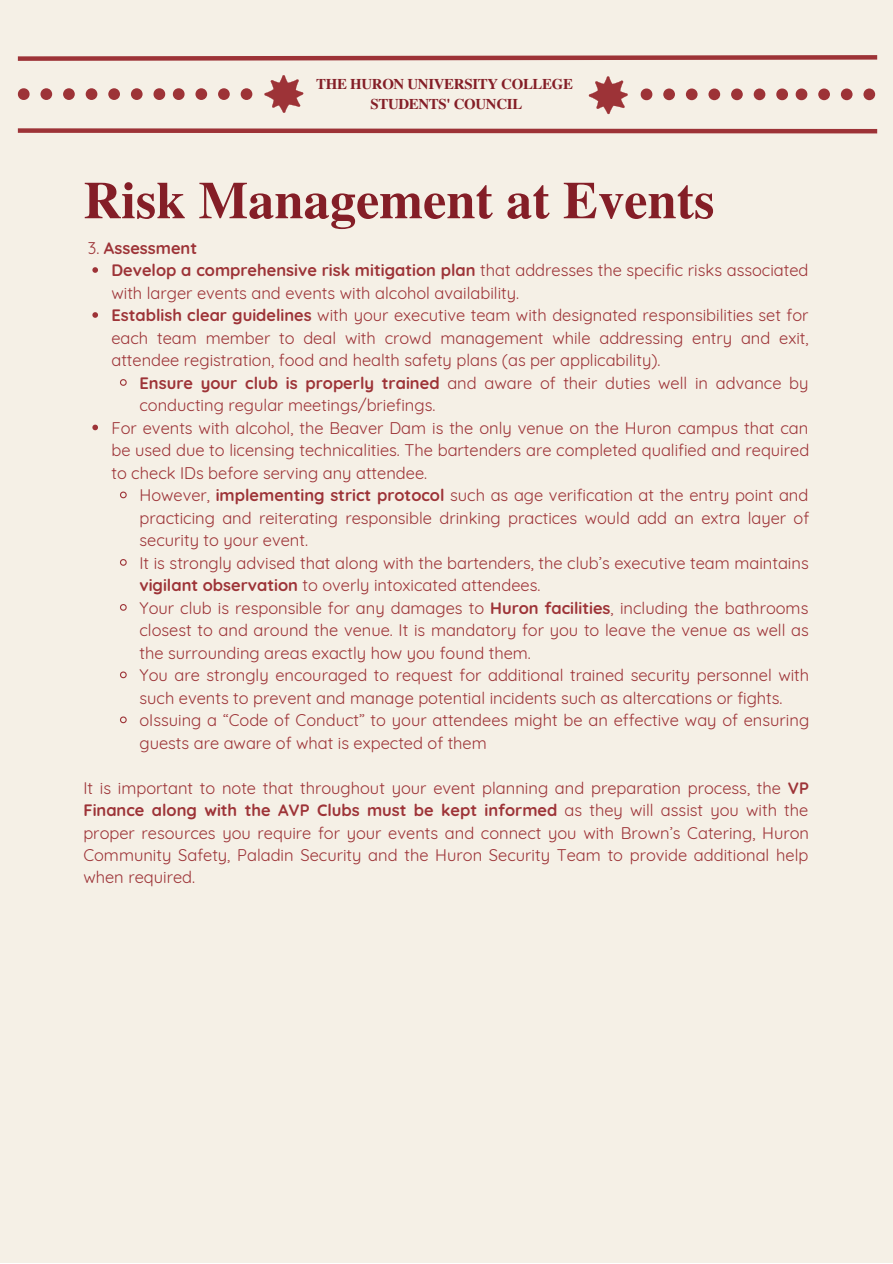
<style>
.page{position:relative;width:893px;height:1264px;background:#fff}
.page>*{position:absolute;margin:0;border:0;box-sizing:border-box;transform-origin:0 0}
.t1{font:700 52.5px "Te X Gyre Termes";color:#841e27}
.t2{font:16.5px/22.5px "Quicksand";color:#9d3337}
.t3{font:700 16.5px "Quicksand";color:#9d3337}
.t4{font:700 14.85px "Te X Gyre Termes";letter-spacing:-.02em;color:#841e27}
.s1{font-weight:700}
.s2{font-weight:400}
</style>
<div class="page">
<div style="left:0;top:0;width:892px;height:1262px;background:#f5f0e6"></div>
<svg style="left:92px;top:267px;width:6px;height:6px"></svg>
<svg style="left:92px;top:312px;width:6px;height:6px"></svg>
<svg style="left:120px;top:379px;width:7px;height:7px"></svg>
<svg style="left:92px;top:424px;width:6px;height:6px"></svg>
<svg style="left:120px;top:491px;width:7px;height:8px"></svg>
<svg style="left:120px;top:559px;width:7px;height:7px"></svg>
<svg style="left:120px;top:604px;width:7px;height:7px"></svg>
<svg style="left:120px;top:671px;width:7px;height:8px"></svg>
<svg style="left:120px;top:716px;width:7px;height:8px"></svg>
<svg style="left:17px;top:55px;width:861px;height:6px;background:#b26262"></svg>
<svg style="left:17px;top:128px;width:861px;height:6px;background:#b26262"></svg>
<svg style="left:588px;top:76px;width:40px;height:38px"></svg>
<svg style="left:264px;top:75px;width:39px;height:38px"></svg>
<svg style="left:18px;top:88px;width:12px;height:12px"></svg>
<div style="left:40px;top:88px;width:12px;height:12px;background:#9d3337;border-radius:50%"></div>
<div style="left:63px;top:88px;width:12px;height:12px;background:#9d3337;border-radius:50%"></div>
<div style="left:86px;top:88px;width:11px;height:12px;background:#9d3337;border-radius:50%"></div>
<div style="left:108px;top:88px;width:12px;height:12px;background:#9d3337;border-radius:50%"></div>
<div style="left:131px;top:88px;width:12px;height:12px;background:#9d3337;border-radius:50%"></div>
<svg style="left:153px;top:88px;width:12px;height:12px"></svg>
<svg style="left:173px;top:88px;width:11px;height:12px"></svg>
<div style="left:195px;top:88px;width:12px;height:12px;background:#9d3337;border-radius:50%"></div>
<div style="left:218px;top:88px;width:12px;height:12px;background:#9d3337;border-radius:50%"></div>
<div style="left:241px;top:88px;width:11px;height:12px;background:#9d3337;border-radius:50%"></div>
<svg style="left:640px;top:88px;width:12px;height:12px"></svg>
<div style="left:663px;top:88px;width:12px;height:12px;background:#9d3337;border-radius:50%"></div>
<div style="left:685px;top:88px;width:12px;height:12px;background:#9d3337;border-radius:50%"></div>
<div style="left:708px;top:88px;width:12px;height:12px;background:#9d3337;border-radius:50%"></div>
<div style="left:731px;top:88px;width:11px;height:12px;background:#9d3337;border-radius:50%"></div>
<div style="left:753px;top:88px;width:12px;height:12px;background:#9d3337;border-radius:50%"></div>
<svg style="left:776px;top:88px;width:12px;height:12px"></svg>
<svg style="left:795px;top:88px;width:12px;height:12px"></svg>
<div style="left:818px;top:88px;width:11px;height:12px;background:#9d3337;border-radius:50%"></div>
<div style="left:840px;top:88px;width:12px;height:12px;background:#9d3337;border-radius:50%"></div>
<div style="left:863px;top:88px;width:12px;height:12px;background:#9d3337;border-radius:50%"></div>
<p class="t4" style="left:316px;top:73px;width:258px">THE HURON UNIVERSITY COLLEGE</p>
<p class="t4" style="left:370px;top:93px;width:153px">STUDENTS' COUNCIL</p>
<p class="t1" style="left:83px;top:159px;width:632px">Risk Management at Events</p>
<p class="t2" style="left:111px;top:259px;width:698px"><span class="s1">Develop a comprehensive risk mitigation plan</span> that addresses the specific risks associated with larger events and events with alcohol availability.</p>
<p class="t2" style="left:111px;top:304px;width:698px;text-align:justify"><span class="s1">Establish clear guidelines</span> with your executive team with designated responsibilities set for each team member to deal with crowd management while addressing entry and exit, attendee registration, food and health safety plans (as per applicability).</p>
<p class="t2" style="left:139px;top:371px;width:670px"><span class="s1">Ensure your club is properly trained</span> and aware of their duties well in advance by conducting regular meetings/briefings.</p>
<p class="t2" style="left:111px;top:416px;width:699px;text-align:justify">For events with alcohol, the Beaver Dam is the only venue on the Huron campus that can be used due to licensing technicalities. The bartenders are completed qualified and required to check IDs before serving any attendee.</p>
<p class="t2" style="left:139px;top:483px;width:671px;text-align:justify">However, <span class="s1">implementing strict protocol</span> such as age verification at the entry point and practicing and reiterating responsible drinking practices would add an extra layer of security to your event.</p>
<p class="t2" style="left:139px;top:551px;width:670px">It is strongly advised that along with the bartenders, the club’s executive team maintains <span class="s1">vigilant observation</span> to overly intoxicated attendees.</p>
<p class="t2" style="left:139px;top:596px;width:671px;text-align:justify">Your club is responsible for any damages to <span class="s1">Huron facilities</span>, including the bathrooms closest to and around the venue. It is mandatory for you to leave the venue as well as the surrounding areas exactly how you found them.</p>
<p class="t2" style="left:139px;top:663px;width:671px">You are strongly encouraged to request for additional trained security personnel with such events to prevent and manage potential incidents such as altercations or fights.</p>
<p class="t2" style="left:139px;top:708px;width:671px">oIssuing a “Code of Conduct” to your attendees might be an effective way of ensuring guests are aware of what is expected of them</p>
<p class="t3" style="left:88px;top:237px;width:111px"><span class="s2">3.</span> Assessment</p>
<p class="t2" style="left:83px;top:776px;width:727px;text-align:justify">It is important to note that throughout your event planning and preparation process, the <span class="s1">VP Finance along with the AVP Clubs must be kept informed</span> as they will assist you with the proper resources you require for your events and connect you with Brown’s Catering, Huron Community Safety, Paladin Security and the Huron Security Team to provide additional help when required.</p>
</div>
